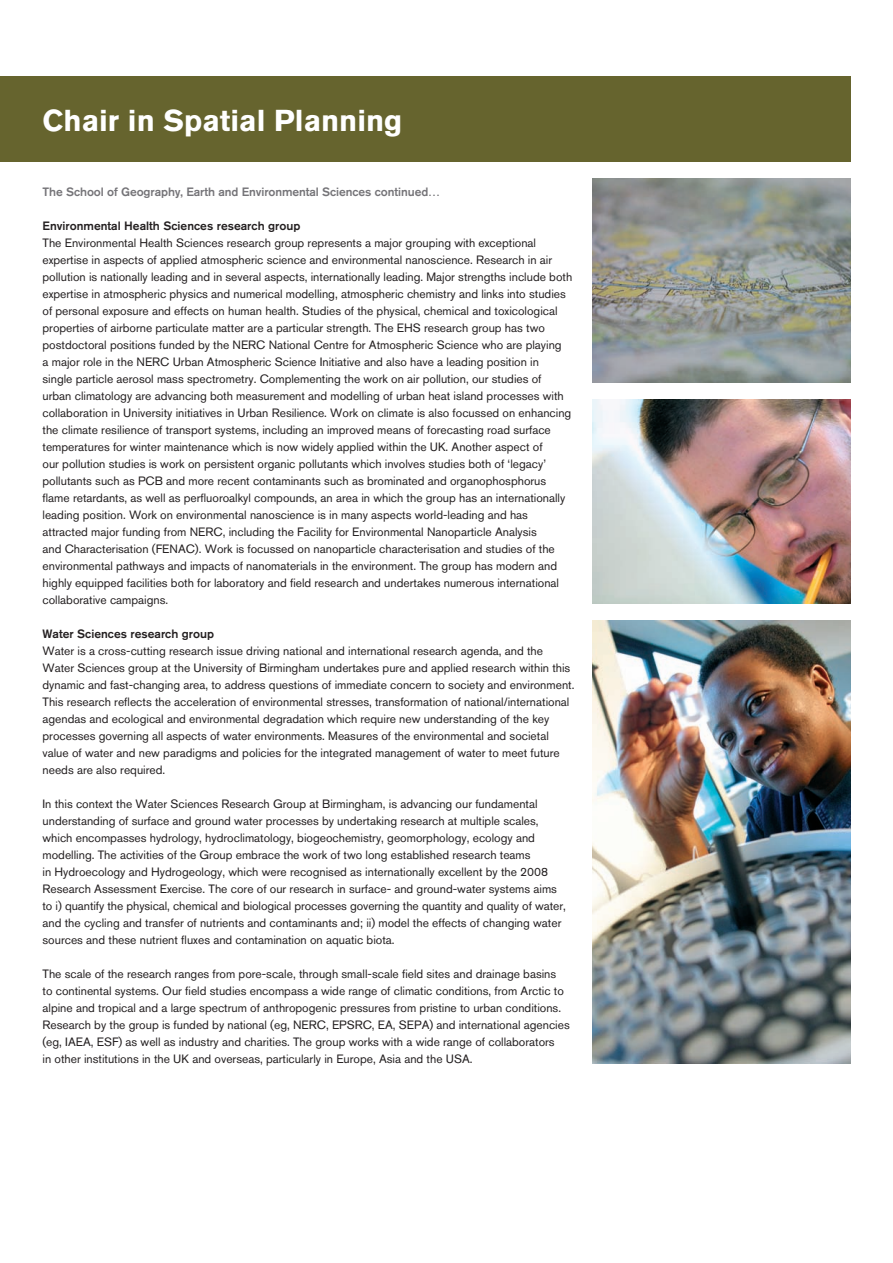
<style>
.page{position:relative;width:893px;height:1263px;background:#fff}
.page>*{position:absolute;margin:0;border:0;box-sizing:border-box;transform-origin:0 0}
._03_Body_Copy{font:700 30px "Akzidenz Grotesk BQ";color:#fff}
._03_Body_Copy-2{font:12px/17px "Akzidenz Grotesk BQ";color:#231f20}
._03_Body_Copy-3{font:500 12px "Akzidenz Grotesk BQ";color:#231f20}
._03_Body_Copy-4{font:500 12px "Akzidenz Grotesk BQ";letter-spacing:-.005em;color:#757478}
</style>
<div class="page">
<img style="left:592px;top:179px;width:258px;height:204px">
<img style="left:592px;top:400px;width:258px;height:204px">
<img style="left:592px;top:621px;width:258px;height:442px">
<div style="left:0;top:77px;width:850px;height:85px;background:#66642e"></div>
<p class="_03_Body_Copy" style="left:43px;top:103px;width:361px">Chair in Spatial Planning</p>
<p class="_03_Body_Copy-4" style="left:43px;top:184px;width:399px">The School of Geography, Earth and Environmental Sciences continued…</p>
<p class="_03_Body_Copy-3" style="left:43px;top:218px;width:259px">Environmental Health Sciences research group</p>
<p class="_03_Body_Copy-2" style="left:43px;top:234px;width:531px">The Environmental Health Sciences research group represents a major grouping with exceptional expertise in aspects of applied atmospheric science and environmental nanoscience. Research in air pollution is nationally leading and in several aspects, internationally leading. Major strengths include both expertise in atmospheric physics and numerical modelling, atmospheric chemistry and links into studies of personal exposure and effects on human health. Studies of the physical, chemical and toxicological properties of airborne particulate matter are a particular strength. The EHS research group has two postdoctoral positions funded by the NERC National Centre for Atmospheric Science who are playing<br>a major role in the NERC Urban Atmospheric Science Initiative and also have a leading position in<br>single particle aerosol mass spectrometry. Complementing the work on air pollution, our studies of urban climatology are advancing both measurement and modelling of urban heat island processes with collaboration in University initiatives in Urban Resilience. Work on climate is also focussed on enhancing the climate resilience of transport systems, including an improved means of forecasting road surface temperatures for winter maintenance which is now widely applied within the UK. Another aspect of<br>our pollution studies is work on persistent organic pollutants which involves studies both of ‘legacy’ pollutants such as PCB and more recent contaminants such as brominated and organophosphorus flame retardants, as well as perfluoroalkyl compounds, an area in which the group has an internationally leading position. Work on environmental nanoscience is in many aspects world-leading and has attracted major funding from NERC, including the Facility for Environmental Nanoparticle Analysis<br>and Characterisation (FENAC). Work is focussed on nanoparticle characterisation and studies of the environmental pathways and impacts of nanomaterials in the environment. The group has modern and highly equipped facilities both for laboratory and field research and undertakes numerous international collaborative campaigns.</p>
<p class="_03_Body_Copy-3" style="left:43px;top:626px;width:173px">Water Sciences research group</p>
<p class="_03_Body_Copy-2" style="left:43px;top:642px;width:533px">Water is a cross-cutting research issue driving national and international research agenda, and the Water Sciences group at the University of Birmingham undertakes pure and applied research within this dynamic and fast-changing area, to address questions of immediate concern to society and environment.<br>This research reflects the acceleration of environmental stresses, transformation of national/international agendas and ecological and environmental degradation which require new understanding of the key processes governing all aspects of water environments. Measures of the environmental and societal value of water and new paradigms and policies for the integrated management of water to meet future needs are also required.</p>
<p class="_03_Body_Copy-2" style="left:43px;top:795px;width:525px">In this context the Water Sciences Research Group at Birmingham, is advancing our fundamental understanding of surface and ground water processes by undertaking research at multiple scales, which encompasses hydrology, hydroclimatology, biogeochemistry, geomorphology, ecology and modelling. The activities of the Group embrace the work of two long established research teams<br>in Hydroecology and Hydrogeology, which were recognised as internationally excellent by the 2008<br>Research Assessment Exercise. The core of our research in surface- and ground-water systems aims to i) quantify the physical, chemical and biological processes governing the quantity and quality of water, and the cycling and transfer of nutrients and contaminants and; ii) model the effects of changing water sources and these nutrient fluxes and contamination on aquatic biota.</p>
<p class="_03_Body_Copy-2" style="left:43px;top:965px;width:529px">The scale of the research ranges from pore-scale, through small-scale field sites and drainage basins<br>to continental systems. Our field studies encompass a wide range of climatic conditions, from Arctic to alpine and tropical and a large spectrum of anthropogenic pressures from pristine to urban conditions.<br>Research by the group is funded by national (eg, NERC, EPSRC, EA, SEPA) and international agencies (eg, IAEA, ESF) as well as industry and charities. The group works with a wide range of collaborators<br>in other institutions in the UK and overseas, particularly in Europe, Asia and the USA.</p>
</div>
